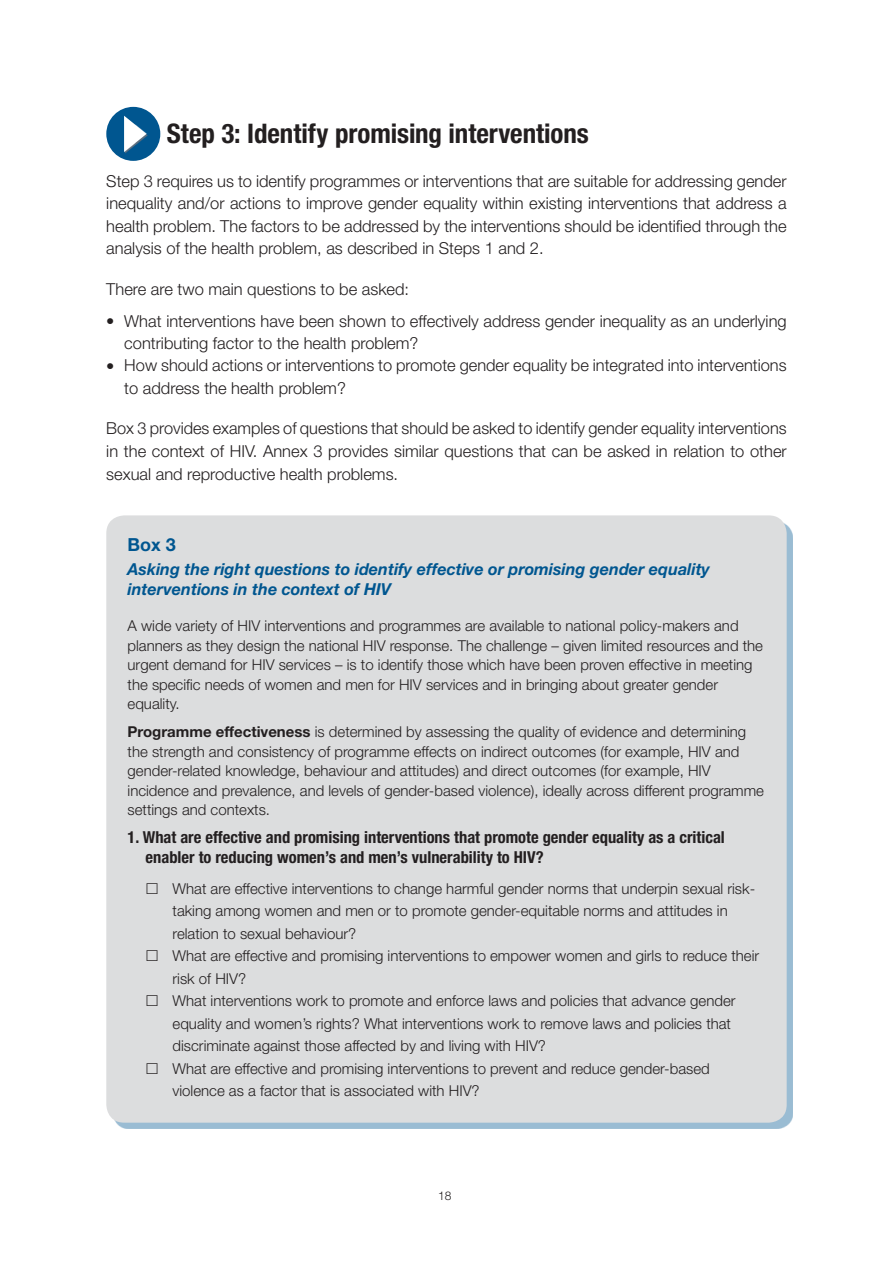
<style>
.page{position:relative;width:893px;height:1263px;background:#fff}
.page>*{position:absolute;margin:0;border:0;box-sizing:border-box;transform-origin:0 0}
.t1{font:700 condensed 27px "Helvetica Neue LT Std";color:#231f20}
.t2{font:700 18px "Helvetica Neue LT Std";color:#005690}
.t3{font:300 16.5px/22.5px "Helvetica Neue LT Std";color:#231f20;text-align:justify}
.t4{font:700 condensed 16.5px/19.5px "Helvetica Neue LT Std";color:#231f20}
.t5{font:italic 700 16.5px/19.8px "Helvetica Neue LT Std";color:#005690}
.t6{font:300 15px/22.5px "Helvetica Neue LT Std";color:#231f20}
.t7{font:300 12px "Helvetica Neue LT Std";color:#231f20}
.s1{font-weight:700}
</style>
<div class="page">
<div style="left:106px;top:107px;width:54px;height:54px;background:#005690;border-radius:50%"></div>
<svg style="left:124px;top:116px;width:24px;height:37px"></svg>
<div style="left:106px;top:515px;width:681px;height:608px;background:#dcddde;border-radius:18px"></div>
<h1 class="t1" style="left:167px;top:117px;width:424px">Step 3: Identify promising interventions</h1>
<p class="t3" style="left:106px;top:169px;width:682px">Step 3 requires us to identify programmes or interventions that are suitable for addressing gender inequality and/or actions to improve gender equality within existing interventions that address a health problem. The factors to be addressed by the interventions should be identified through the analysis of the health problem, as described in Steps 1 and 2.</p>
<p class="t3" style="left:106px;top:278px;width:304px">There are two main questions to be asked:</p>
<p class="t3" style="left:124px;top:309px;width:664px;text-indent:-18px">• What interventions have been shown to effectively address gender inequality as an underlying contributing factor to the health problem?</p>
<p class="t3" style="left:124px;top:354px;width:664px;text-indent:-18px">• How should actions or interventions to promote gender equality be integrated into interventions to address the health problem?</p>
<p class="t3" style="left:106px;top:417px;width:682px">Box 3 provides examples of questions that should be asked to identify gender equality interventions in the context of HIV. Annex 3 provides similar questions that can be asked in relation to other sexual and reproductive health problems.</p>
<p class="t2" style="left:128px;top:533px;width:50px">Box 3</p>
<p class="t5" style="left:128px;top:559px;width:584px">Asking the right questions to identify effective or promising gender equality interventions in the context of HIV</p>
<p class="t6" style="left:128px;top:616px;width:637px;line-height:19.5px">A wide variety of HIV interventions and programmes are available to national policy-makers and planners as they design the national HIV response. The challenge – given limited resources and the urgent demand for HIV services – is to identify those which have been proven effective in meeting the specific needs of women and men for HIV services and in bringing about greater gender equality.</p>
<p class="t6" style="left:128px;top:722px;width:638px;line-height:19.5px"><span class="s1">Programme effectiveness</span> is determined by assessing the quality of evidence and determining the strength and consistency of programme effects on indirect outcomes (for example, HIV and gender-related knowledge, behaviour and attitudes) and direct outcomes (for example, HIV incidence and prevalence, and levels of gender-based violence), ideally across different programme settings and contexts.</p>
<p class="t4" style="left:146px;top:827px;width:581px;text-indent:-18px">1. What are effective and promising interventions that promote gender equality as a critical enabler to reducing women’s and men’s vulnerability to HIV?</p>
<p class="t6" style="left:173px;top:877px;width:588px">What are effective interventions to change harmful gender norms that underpin sexual risk&shy;taking among women and men or to promote gender-equitable norms and attitudes in relation to sexual behaviour?<br>What are effective and promising interventions to empower women and girls to reduce their risk of HIV?<br>What interventions work to promote and enforce laws and policies that advance gender equality and women’s rights? What interventions work to remove laws and policies that discriminate against those affected by and living with HIV?<br>What are effective and promising interventions to prevent and reduce gender-based violence as a factor that is associated with HIV?</p>
<p class="t7" style="left:438px;top:1188px;width:15px">18</p>
</div>
